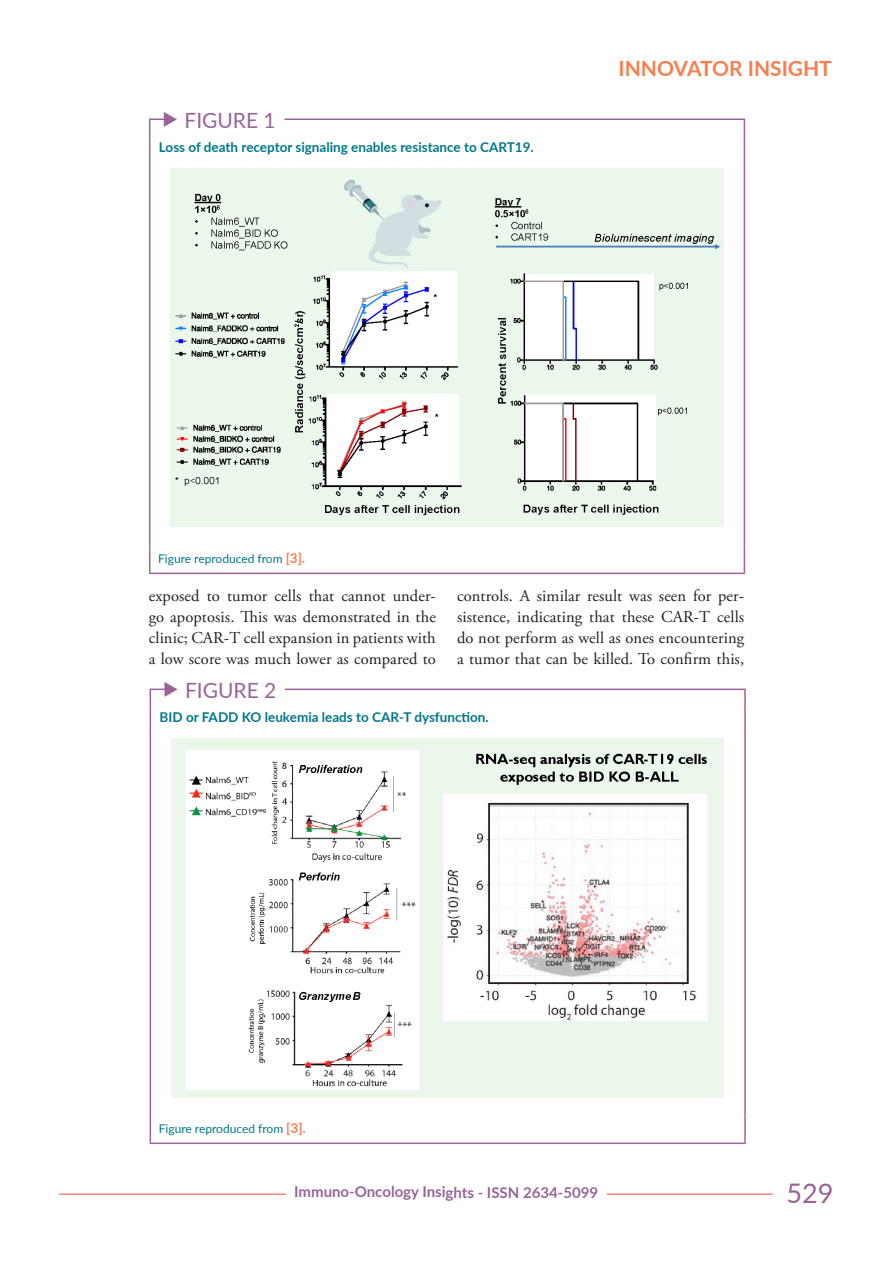
<style>
.page{position:relative;width:893px;height:1263px;background:#fff}
.page>*{position:absolute;margin:0;border:0;box-sizing:border-box;transform-origin:0 0}
.t1{font:27px "Lato";color:#99639a}
.t2{font:700 21px "Lato";color:#f57f4f}
.t3{font:21px "Lato";color:#99639a}
.body{font:16.5px/21px "Adobe Garamond Pro";letter-spacing:.005em;color:#231f20;text-align:justify}
.t4{font:700 15px "Lato";letter-spacing:-.005em;color:#99639a}
.figuretitle{font:700 13.5px "Lato";color:#027788}
.figurefootnote{font:12px "Lato";color:#027788}
.s1{font-weight:700;font-size:13.5px;color:#f57f4f}
</style>
<div class="page">
<hr style="left:59px;top:1193px;width:774px;height:2px;background:#f05348">
<div style="left:773px;top:1186px;width:69px;height:17px;background:#fff"></div>
<svg style="left:269px;top:1193px;width:355px;height:2px"></svg>
<hr style="left:149px;top:119px;width:596px;height:1px;background:#99639a">
<svg style="left:149px;top:120px;width:1px;height:41px"></svg>
<svg style="left:744px;top:120px;width:1px;height:41px"></svg>
<hr style="left:149px;top:161px;width:1px;height:384px;background:#99639a">
<hr style="left:744px;top:161px;width:1px;height:384px;background:#99639a">
<svg style="left:149px;top:545px;width:1px;height:28px"></svg>
<svg style="left:744px;top:545px;width:1px;height:28px"></svg>
<hr style="left:149px;top:573px;width:596px;height:1px;background:#99639a">
<div style="left:172px;top:107px;width:112px;height:26px;background:#fff"></div>
<img style="left:171px;top:168px;width:552px;height:359px">
<hr style="left:150px;top:689px;width:596px;height:1px;background:#99639a">
<hr style="left:744px;top:690px;width:2px;height:21px;background:#99639a">
<svg style="left:150px;top:690px;width:1px;height:41px"></svg>
<hr style="left:744px;top:711px;width:2px;height:20px;background:#99639a">
<hr style="left:150px;top:731px;width:1px;height:384px;background:#99639a">
<hr style="left:744px;top:731px;width:2px;height:384px;background:#99639a">
<svg style="left:150px;top:1115px;width:1px;height:27px"></svg>
<hr style="left:744px;top:1115px;width:2px;height:27px;background:#99639a">
<hr style="left:150px;top:1142px;width:596px;height:2px;background:#99639a">
<div style="left:172px;top:677px;width:113px;height:26px;background:#fff"></div>
<img style="left:171px;top:738px;width:553px;height:359px">
<svg style="left:165px;top:688px;width:8px;height:3px"></svg>
<p class="t3" style="left:184px;top:105px;width:93px">FIGURE 1</p>
<p class="figuretitle" style="left:159px;top:137px;width:376px">Loss of death receptor signaling enables resistance to CART19.</p>
<p class="t2" style="left:619px;top:53px;width:22px">Innovator</p>
<p class="t2" style="left:748px;top:53px;width:20px">Insight</p>
<p class="figurefootnote" style="left:158px;top:550px;width:148px">Figure reproduced from <span class="s1">[3].</span></p>
<p class="body" style="left:149px;top:586px;width:289px">exposed to tumor cells that cannot under&shy;go apoptosis. This was demonstrated in the clinic; CAR-T cell expansion in patients with a low score was much lower as compared to</p>
<p class="body" style="left:457px;top:586px;width:289px">controls. A similar result was seen for per&shy;sistence, indicating that these CAR-T cells do not perform as well as ones encountering a tumor that can be killed. To confirm this,</p>
<p class="t3" style="left:185px;top:675px;width:93px">FIGURE 2</p>
<p class="figuretitle" style="left:160px;top:707px;width:331px">BID or FADD KO leukemia leads to CAR-T dysfunction.</p>
<p class="figurefootnote" style="left:159px;top:1120px;width:148px">Figure reproduced from <span class="s1">[3].</span></p>
<p class="t4" style="left:294px;top:1181px;width:306px">Immuno-Oncology Insights - ISSN 2634-5099</p>
<h1 class="t1" style="left:786px;top:1174px;width:48px">529</h1>
</div>
